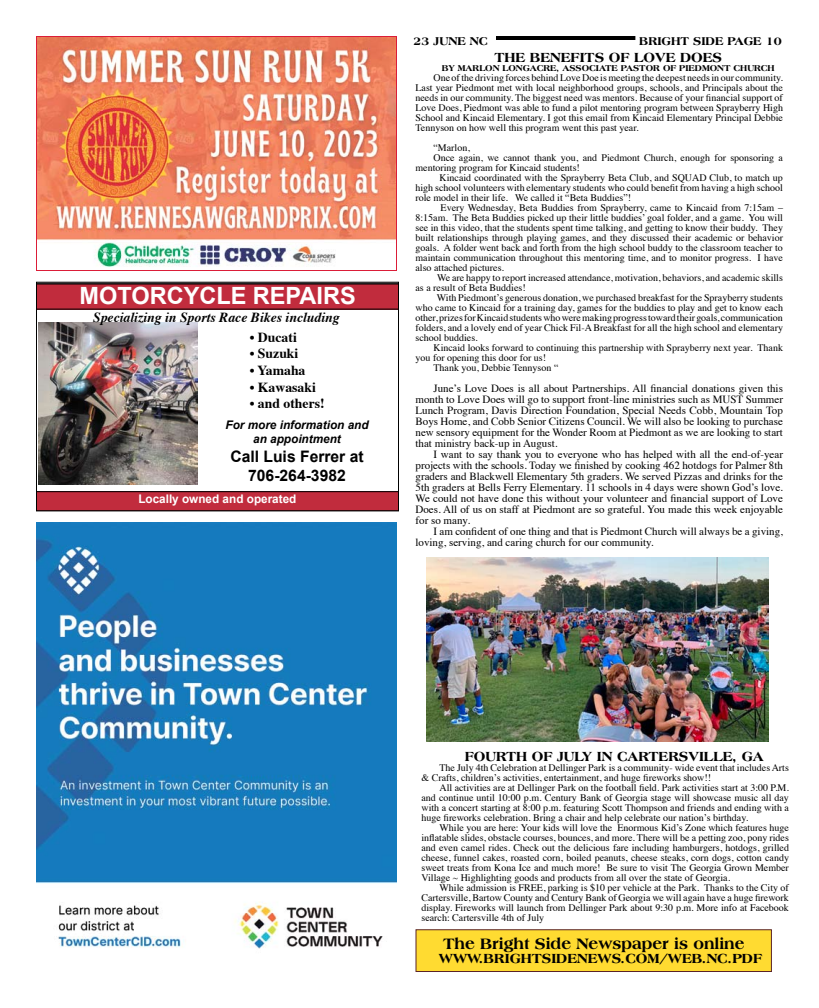
<style>
.page{position:relative;width:819px;height:1008px;background:#fff}
.page>*{position:absolute;margin:0;border:0;box-sizing:border-box;transform-origin:0 0}
.t1{font:700 23.8px "Arial";color:#fff}
.t2{font:800 16px "Americana BT";color:#000}
.t3{font:700 15.8px/19px "Arial";color:#000;text-align:center}
.t4{font:800 14px "Americana BT";color:#000}
.t5{font:700 13.9px "Times";color:#000}
.t6{font:italic 700 13.9px "Times";color:#000}
.t7{font:800 12px "Americana BT";color:#000}
.t8{font:italic 700 11.9px/14.3px "Arial";color:#000;text-align:center}
.t9{font:700 11.9px "Arial";color:#fff}
.t10{font:11px/11px "Times";color:#000;text-align:justify}
.t11{font:10px/10px "Times";color:#000;text-align:justify}
.t12{font:800 9px "Americana BT";color:#000}
</style>
<div class="page">
<hr style="left:496px;top:36px;width:139px;height:4px;background:#000">
<div style="left:416px;top:929px;width:356px;height:43px;background:#ffdb31;border:1px solid #5b2426"></div>
<svg style="left:38px;top:322px;width:160px;height:163px"></svg>
<svg style="left:38px;top:284px;width:359px;height:26px;background:#b52939"></svg>
<svg style="left:38px;top:491px;width:359px;height:18px;background:#b62939"></svg>
<img style="left:39px;top:323px;width:158px;height:161px">
<div style="left:36px;top:282px;width:363px;height:229px;border:1px solid #000"></div>
<img style="left:38px;top:38px;width:357px;height:229px">
<div style="left:36px;top:36px;width:361px;height:235px;border:1px solid #db1d38"></div>
<img style="left:36px;top:522px;width:360px;height:427px">
<img style="left:426px;top:557px;width:342px;height:185px">
<h1 class="t1" style="left:80px;top:280px;width:278px">MOTORCYCLE REPAIRS</h1>
<h3 class="t6" style="left:93px;top:304px;width:248px">Specializing in Sports Race Bikes including</h3>
<h3 class="t5" style="left:250px;top:324px;width:49px">• Ducati</h3>
<h3 class="t5" style="left:250px;top:340px;width:50px">• Suzuki</h3>
<h3 class="t5" style="left:250px;top:357px;width:57px">• Yamaha</h3>
<h3 class="t5" style="left:250px;top:374px;width:68px">• Kawasaki</h3>
<h3 class="t5" style="left:250px;top:390px;width:76px">• and others!</h3>
<p class="t8" style="left:225px;top:418px;width:145px">For more information and an appointment</p>
<h3 class="t3" style="left:230px;top:447px;width:135px">Call Luis Ferrer at<br>706-264-3982</h3>
<p class="t9" style="left:138px;top:491px;width:160px">Locally owned and operated</p>
<p class="t7" style="left:413px;top:34px;width:76px">23 JUNE NC</p>
<p class="t7" style="left:639px;top:34px;width:144px">BRIGHT SIDE PAGE 10</p>
<h3 class="t4" style="left:494px;top:49px;width:229px">THE BENEFITS OF LOVE DOES</h3>
<p class="t12" style="left:442px;top:63px;width:96px">BY MARLON LONGACRE</p>
<p class="t12" style="left:556px;top:63px;width:14px">, ASSOCIATE</p>
<p class="t12" style="left:621px;top:63px;width:14px">PASTOR</p>
<p class="t12" style="left:663px;top:63px;width:55px">OF PIEDMONT</p>
<p class="t12" style="left:734px;top:63px;width:29px">CHURCH</p>
<p class="t11" style="left:416px;top:72px;width:369px;text-indent:18px">One of the driving forces behind Love Doe is meeting the deepest needs in our community.<br>Last year Piedmont met with local neighborhood groups, schools, and Principals about the needs in our community. The biggest need was mentors. Because of your financial support of Love Does, Piedmont was able to fund a pilot mentoring program between Sprayberry High School and Kincaid Elementary. I got this email from Kincaid Elementary Principal Debbie Tennyson on how well this program went this past year.</p>
<p class="t11" style="left:434px;top:142px;width:38px">“Marlon,</p>
<p class="t11" style="left:434px;top:152px;width:351px">Once again, we cannot thank you, and Piedmont Church, enough for sponsoring a</p>
<p class="t11" style="left:416px;top:162px;width:166px">mentoring program for Kincaid students!</p>
<p class="t11" style="left:440px;top:172px;width:345px">Kincaid coordinated with the Sprayberry Beta Club, and SQUAD Club, to match up</p>
<p class="t11" style="left:416px;top:182px;width:369px">high school volunteers with elementary students who could benefit from having a high school</p>
<p class="t11" style="left:416px;top:192px;width:217px">role model in their life. We called it “Beta Buddies”!</p>
<p class="t11" style="left:441px;top:202px;width:344px">Every Wednesday, Beta Buddies from Sprayberry, came to Kincaid from 7:15am –</p>
<p class="t11" style="left:416px;top:212px;width:369px">8:15am. The Beta Buddies picked up their little buddies’ goal folder, and a game. You will</p>
<p class="t11" style="left:416px;top:222px;width:369px">see in this video, that the students spent time talking, and getting to know their buddy. They</p>
<p class="t11" style="left:416px;top:232px;width:369px">built relationships through playing games, and they discussed their academic or behavior</p>
<p class="t11" style="left:416px;top:242px;width:369px">goals. A folder went back and forth from the high school buddy to the classroom teacher to</p>
<p class="t11" style="left:416px;top:252px;width:369px">maintain communication throughout this mentoring time, and to monitor progress. I have</p>
<p class="t11" style="left:416px;top:262px;width:90px">also attached pictures.</p>
<p class="t11" style="left:437px;top:272px;width:347px">We are happy to report increased attendance, motivation, behaviors, and academic skills</p>
<p class="t11" style="left:416px;top:282px;width:112px">as a result of Beta Buddies!</p>
<p class="t11" style="left:437px;top:292px;width:348px">With Piedmont’s generous donation, we purchased breakfast for the Sprayberry students</p>
<p class="t11" style="left:416px;top:302px;width:369px">who came to Kincaid for a training day, games for the buddies to play and get to know each</p>
<p class="t11" style="left:416px;top:312px;width:369px">other, prizes for Kincaid students who were making progress toward their goals, communication</p>
<p class="t11" style="left:416px;top:322px;width:369px">folders, and a lovely end of year Chick Fil-A Breakfast for all the high school and elementary</p>
<p class="t11" style="left:416px;top:332px;width:64px">school buddies.</p>
<p class="t11" style="left:434px;top:342px;width:351px">Kincaid looks forward to continuing this partnership with Sprayberry next year. Thank</p>
<p class="t11" style="left:416px;top:352px;width:132px">you for opening this door for us!</p>
<p class="t11" style="left:434px;top:362px;width:126px">Thank you, Debbie Tennyson “</p>
<p class="t10" style="left:416px;top:382px;width:369px;text-indent:18px">June’s Love Does is all about Partnerships. All financial donations given this month to Love Does will go to support front-line ministries such as MUST Summer Lunch Program, Davis Direction Foundation, Special Needs Cobb, Mountain Top Boys Home, and Cobb Senior Citizens Council. We will also be looking to purchase new sensory equipment for the Wonder Room at Piedmont as we are looking to start that ministry back-up in August.</p>
<p class="t10" style="left:416px;top:448px;width:369px;text-indent:18px">I want to say thank you to everyone who has helped with all the end-of-year projects with the schools. Today we finished by cooking 462 hotdogs for Palmer 8th graders and Blackwell Elementary 5th graders. We served Pizzas and drinks for the 5th graders at Bells Ferry Elementary. 11 schools in 4 days were shown God’s love.<br>We could not have done this without your volunteer and financial support of Love Does. All of us on staff at Piedmont are so grateful. You made this week enjoyable for so many.</p>
<p class="t10" style="left:416px;top:525px;width:369px;text-indent:18px">I am confident of one thing and that is Piedmont Church will always be a giving, loving, serving, and caring church for our community.</p>
<h3 class="t4" style="left:465px;top:748px;width:110px">FOURTH OF JULY</h3>
<h3 class="t4" style="left:597px;top:748px;width:168px">IN CARTERSVILLE, GA</h3>
<p class="t11" style="left:422px;top:762px;width:369px;text-indent:18px">The July 4th Celebration at Dellinger Park is a community- wide event that includes Arts &amp; Crafts, children’s activities, entertainment, and huge fireworks show!!</p>
<p class="t11" style="left:422px;top:782px;width:369px;text-indent:18px">All activities are at Dellinger Park on the football field. Park activities start at 3:00 P.M. and continue until 10:00 p.m. Century Bank of Georgia stage will showcase music all day with a concert starting at 8:00 p.m. featuring Scott Thompson and friends and ending with a huge fireworks celebration. Bring a chair and help celebrate our nation’s birthday.</p>
<p class="t11" style="left:422px;top:822px;width:369px;text-indent:18px">While you are here: Your kids will love the Enormous Kid’s Zone which features huge inflatable slides, obstacle courses, bounces, and more. There will be a petting zoo, pony rides and even camel rides. Check out the delicious fare including hamburgers, hotdogs, grilled cheese, funnel cakes, roasted corn, boiled peanuts, cheese steaks, corn dogs, cotton candy sweet treats from Kona Ice and much more! Be sure to visit The Georgia Grown Member Village ~ Highlighting goods and products from all over the state of Georgia.</p>
<p class="t11" style="left:422px;top:882px;width:369px;text-indent:18px">While admission is FREE, parking is $10 per vehicle at the Park. Thanks to the City of Cartersville, Bartow County and Century Bank of Georgia we will again have a huge firework display. Fireworks will launch from Dellinger Park about 9:30 p.m. More info at Facebook search: Cartersville 4th of July</p>
<h2 class="t2" style="left:443px;top:934px;width:303px">THE BRIGHT SIDE NEWSPAPER IS ONLINE</h2>
<h3 class="t4" style="left:439px;top:950px;width:16px">WWW</h3>
<h3 class="t4" style="left:479px;top:950px;width:52px">.BRIGHTSI</h3>
<h3 class="t4" style="left:556px;top:950px;width:23px">DENEWS</h3>
<h3 class="t4" style="left:621px;top:950px;width:60px">.COM/WEB</h3>
<h3 class="t4" style="left:702px;top:950px;width:62px">.NC.PDF</h3>
</div>
